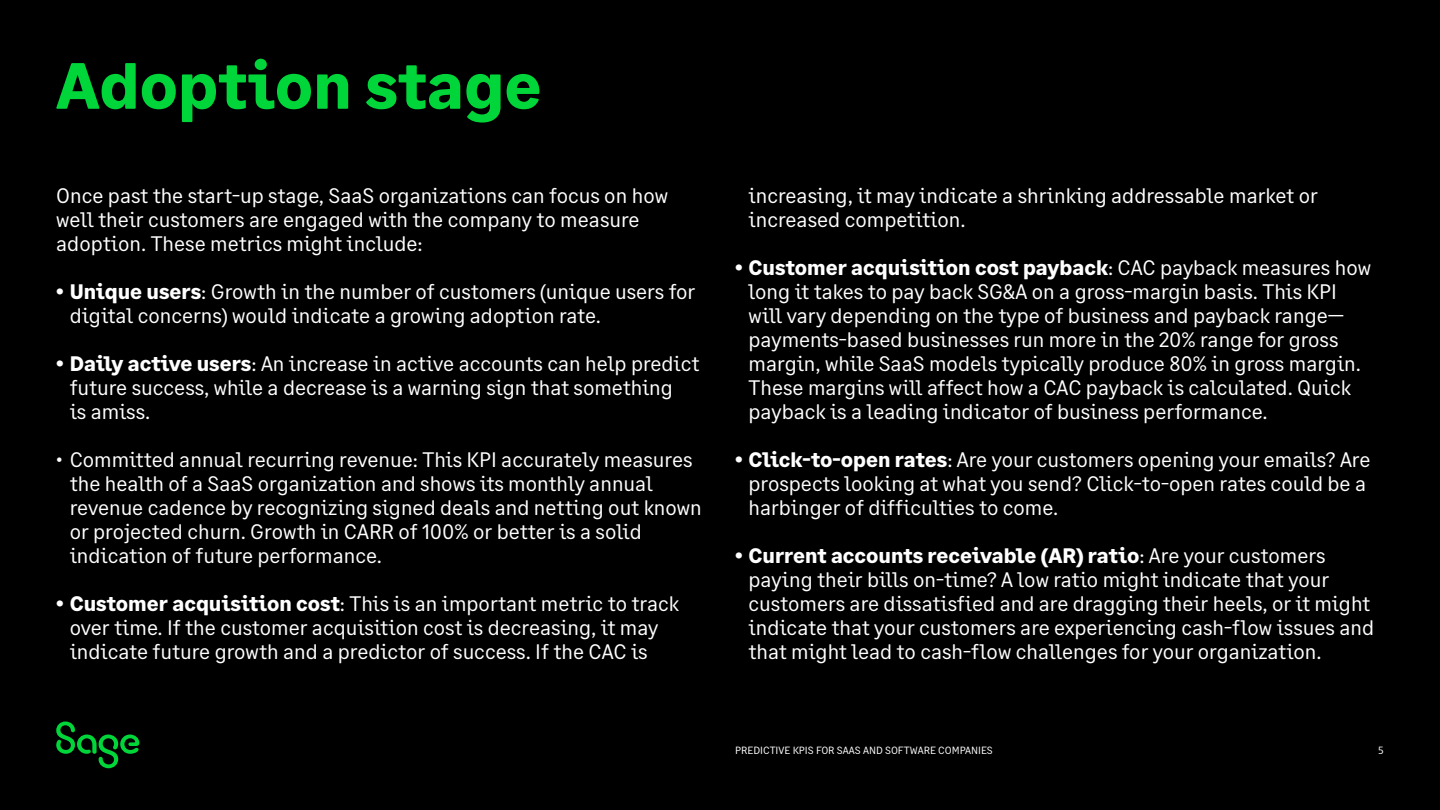
<style>
.page{position:relative;width:1440px;height:810px;background:#000}
.page>*{position:absolute;margin:0;border:0;box-sizing:border-box;transform-origin:0 0}
.t1{font:700 65.25px "Sage Text";color:#00d639}
.t2{font:21px/24px "Sage Text";color:#fff}
.t3{font:10.5px "Sage Text";color:#fff}
.s1{font-weight:700}
</style>
<div class="page">
<svg style="left:56px;top:722px;width:83px;height:46px"></svg>
<h1 class="t1" style="left:56px;top:45px;width:487px">Adoption stage</h1>
<p class="t2" style="left:56px;top:184px;width:613px">Once past the start-up stage, SaaS organizations can focus on how well their customers are engaged with the company to measure adoption. These metrics might include:</p>
<p class="t2" style="left:70px;top:280px;width:627px;text-indent:-14px"><span class="s1">• Unique users</span>: Growth in the number of customers (unique users for digital concerns) would indicate a growing adoption rate.</p>
<p class="t2" style="left:70px;top:352px;width:631px;text-indent:-14px"><span class="s1">• Daily active users</span>: An increase in active accounts can help predict future success, while a decrease is a warning sign that something<br>is amiss.</p>
<p class="t2" style="left:70px;top:448px;width:634px;text-indent:-14px">• Committed annual recurring revenue: This KPI accurately measures the health of a SaaS organization and shows its monthly annual revenue cadence by recognizing signed deals and netting out known or projected churn. Growth in CARR of 100% or better is a solid indication of future performance.</p>
<p class="t2" style="left:70px;top:592px;width:611px;text-indent:-14px"><span class="s1">• Customer acquisition cost</span>: This is an important metric to track over time. If the customer acquisition cost is decreasing, it may indicate future growth and a predictor of success. If the CAC is</p>
<p class="t2" style="left:749px;top:184px;width:571px">increasing, it may indicate a shrinking addressable market or increased competition.</p>
<p class="t2" style="left:749px;top:256px;width:624px;text-indent:-14px"><span class="s1">• Customer acquisition cost payback</span>: CAC payback measures how long it takes to pay back SG&amp;A on a gross-margin basis. This KPI will vary depending on the type of business and payback range— payments-based businesses run more in the 20% range for gross margin, while SaaS models typically produce 80% in gross margin.<br>These margins will affect how a CAC payback is calculated. Quick payback is a leading indicator of business performance.</p>
<p class="t2" style="left:749px;top:448px;width:623px;text-indent:-14px"><span class="s1">• Click-to-open rates</span>: Are your customers opening your emails? Are prospects looking at what you send? Click-to-open rates could be a harbinger of difficulties to come.</p>
<p class="t2" style="left:749px;top:544px;width:627px;text-indent:-14px"><span class="s1">• Current accounts receivable (AR) ratio</span>: Are your customers paying their bills on-time? A low ratio might indicate that your customers are dissatisfied and are dragging their heels, or it might indicate that your customers are experiencing cash-flow issues and that might lead to cash-flow challenges for your organization.</p>
<p class="t3" style="left:735px;top:744px;width:259px">PREDICTIVE KPIS FOR SAAS AND SOFTWARE COMPANIES</p>
<p class="t3" style="left:1379px;top:744px;width:7px">5</p>
</div>
